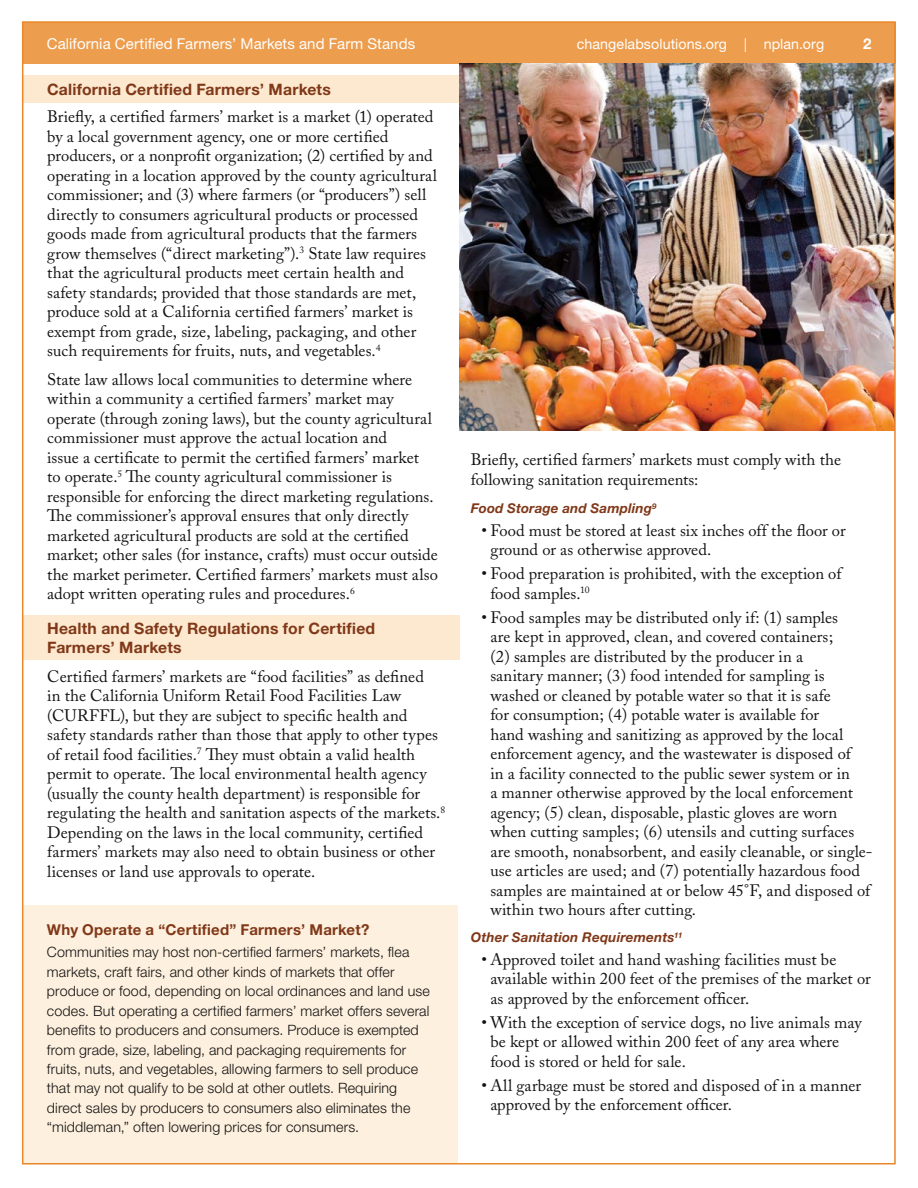
<style>
.page{position:relative;width:918px;height:1188px;background:#fff}
.page>*{position:absolute;margin:0;border:0;box-sizing:border-box;transform-origin:0 0}
.t1{font:16.5px/19.5px "Adobe Caslon Pro";color:#121212}
.t2{font:16.5px/19.5px "Adobe Caslon";color:#121212}
.t3{font:700 15.75px/19.5px "Helvetica Neue";letter-spacing:.015em;color:#803818}
.t4{font:15px "Helvetica Neue";letter-spacing:.005em;color:#fff}
.t5{font:700 15px "Helvetica Neue";letter-spacing:.015em;color:#803818}
.t6{font:700 15px "Helvetica Neue";color:#fff}
.t7{font:300 14.25px/19.5px "Helvetica Neue";letter-spacing:.01em;color:#121212}
.t8{font:14.25px "Helvetica Neue";letter-spacing:.005em;color:#fff}
.t9{font:italic 700 13.5px "Helvetica Neue";letter-spacing:.01em;color:#803818}
.s1{font-weight:100;font-size:19.5px}
</style>
<div class="page">
<div style="left:23px;top:905px;width:435px;height:258px;background:#fef0de"></div>
<div style="left:23px;top:22px;width:872px;height:42px;background:#ed9d4e"></div>
<div style="left:23px;top:76px;width:437px;height:27px;background:#fce9d0"></div>
<div style="left:23px;top:616px;width:437px;height:44px;background:#fce9d0"></div>
<img style="left:459px;top:64px;width:434px;height:366px">
<p class="t4" style="left:47px;top:34px;width:370px">California Certified Farmers’ Markets and Farm Stands</p>
<p class="t6" style="left:863px;top:34px;width:10px">2</p>
<p class="t8" style="left:577px;top:35px;width:249px">changelabsolutions.org <span class="s1">I</span> nplan.org</p>
<p class="t3" style="left:47px;top:79px;width:285px">California Certified Farmers’ Markets</p>
<p class="t1" style="left:47px;top:107px;width:391px">Briefly, a certified farmers’ market is a market (1) operated by a local government agency, one or more certified producers, or a nonprofit organization; (2) certified by and operating in a location approved by the county agricultural commissioner; and (3) where farmers (or “producers”) sell directly to consumers agricultural products or processed goods made from agricultural products that the farmers grow themselves (“direct marketing”).<sup>3</sup> State law requires that the agricultural products meet certain health and safety standards; provided that those standards are met, produce sold at a California certified farmers’ market is exempt from grade, size, labeling, packaging, and other such requirements for fruits, nuts, and vegetables.<sup>4</sup></p>
<p class="t1" style="left:47px;top:369px;width:392px">State law allows local communities to determine where within a community a certified farmers’ market may operate (through zoning laws), but the county agricultural commissioner must approve the actual location and<br>issue a certificate to permit the certified farmers’ market<br>to operate.<sup>5</sup> The county agricultural commissioner is responsible for enforcing the direct marketing regulations.<br>The commissioner’s approval ensures that only directly marketed agricultural products are sold at the certified market; other sales (for instance, crafts) must occur outside the market perimeter. Certified farmers’ markets must also adopt written operating rules and procedures.<sup>6</sup></p>
<p class="t3" style="left:47px;top:618px;width:330px">Health and Safety Regulations for Certified<br>Farmers’ Markets</p>
<p class="t1" style="left:47px;top:666px;width:400px">Certified farmers’ markets are “food facilities” as defined<br>in the California Uniform Retail Food Facilities Law (CURFFL), but they are subject to specific health and safety standards rather than those that apply to other types of retail food facilities.<sup>7</sup> They must obtain a valid health permit to operate. The local environmental health agency (usually the county health department) is responsible for regulating the health and sanitation aspects of the markets.<sup>8<br></sup>Depending on the laws in the local community, certified farmers’ markets may also need to obtain business or other licenses or land use approvals to operate.</p>
<p class="t5" style="left:47px;top:920px;width:324px">Why Operate a “Certified” Farmers’ Market?</p>
<p class="t7" style="left:47px;top:942px;width:384px">Communities may host non-certified farmers’ markets, flea markets, craft fairs, and other kinds of markets that offer produce or food, depending on local ordinances and land use codes. But operating a certified farmers’ market offers several benefits to producers and consumers. Produce is exempted from grade, size, labeling, and packaging requirements for fruits, nuts, and vegetables, allowing farmers to sell produce that may not qualify to be sold at other outlets. Requiring direct sales by producers to consumers also eliminates the “middleman,” often lowering prices for consumers.</p>
<p class="t1" style="left:471px;top:450px;width:372px">Briefly, certified farmers’ markets must comply with the following sanitation requirements:</p>
<p class="t9" style="left:471px;top:500px;width:187px">Food Storage and Sampling<sup>9</sup></p>
<p class="t2" style="left:490px;top:521px;width:357px;text-indent:-9px">• Food must be stored at least six inches off the floor or ground or as otherwise approved.</p>
<p class="t2" style="left:490px;top:564px;width:353px;text-indent:-9px">• Food preparation is prohibited, with the exception of food samples.<sup>10</sup></p>
<p class="t2" style="left:490px;top:608px;width:384px;text-indent:-9px">• Food samples may be distributed only if: (1) samples<br>are kept in approved, clean, and covered containers;<br>(2) samples are distributed by the producer in a<br>sanitary manner; (3) food intended for sampling is washed or cleaned by potable water so that it is safe<br>for consumption; (4) potable water is available for<br>hand washing and sanitizing as approved by the local enforcement agency, and the wastewater is disposed of<br>in a facility connected to the public sewer system or in<br>a manner otherwise approved by the local enforcement agency; (5) clean, disposable, plastic gloves are worn when cutting samples; (6) utensils and cutting surfaces are smooth, nonabsorbent, and easily cleanable, or single&shy;use articles are used; and (7) potentially hazardous food samples are maintained at or below 45°F, and disposed of within two hours after cutting.</p>
<p class="t9" style="left:471px;top:929px;width:213px">Other Sanitation Requirements<sup>11</sup></p>
<p class="t2" style="left:490px;top:950px;width:382px;text-indent:-9px">• Approved toilet and hand washing facilities must be available within 200 feet of the premises of the market or as approved by the enforcement officer.</p>
<p class="t2" style="left:490px;top:1013px;width:373px;text-indent:-9px">• With the exception of service dogs, no live animals may be kept or allowed within 200 feet of any area where food is stored or held for sale.</p>
<p class="t2" style="left:490px;top:1076px;width:372px;text-indent:-9px">• All garbage must be stored and disposed of in a manner approved by the enforcement officer.</p>
</div>
